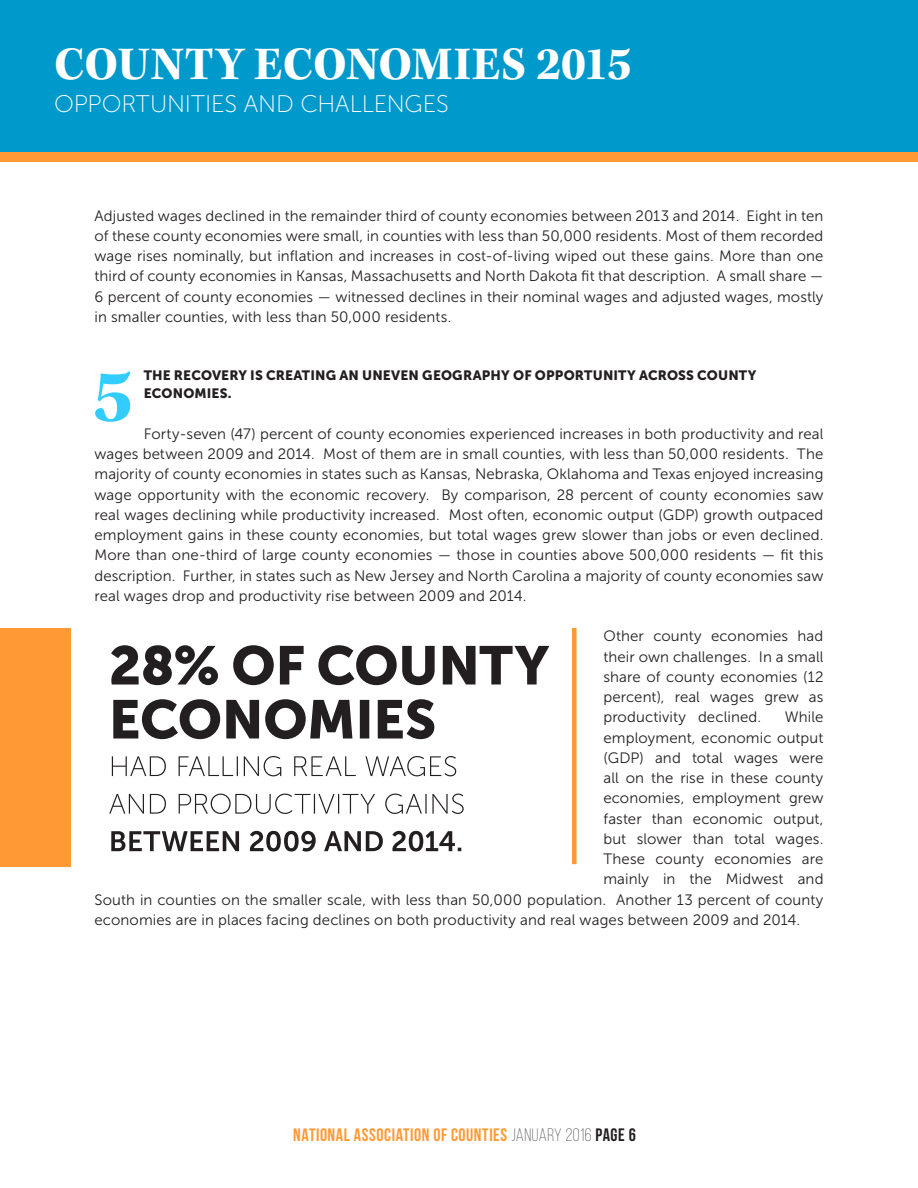
<style>
.page{position:relative;width:918px;height:1188px;background:#fff}
.page>*{position:absolute;margin:0;border:0;box-sizing:border-box;transform-origin:0 0}
.t1{font:700 48px "Kepler Std";letter-spacing:.005em;color:#fff}
.t2{font:24px "Museo Sans 100";letter-spacing:-.005em;color:#fff}
.t3{font:18px "Bebas Neue";letter-spacing:.03em;color:#f93}
.body_justified_main{font:15px/20.2px "Museo Sans 300";letter-spacing:.01em;color:#231f20;text-align:justify}
.new_finding_header{font:13.5px/18px "Museo Sans 900";letter-spacing:.01em;color:#231f20}
.s1{font-weight:300;color:#231f20}
.s2{color:#231f20}
</style>
<div class="page">
<svg style="left:95px;top:371px;width:35px;height:51px"></svg>
<div style="left:0;top:0;width:918px;height:152px;background:#09c"></div>
<div style="left:0;top:152px;width:918px;height:10px;background:#f93"></div>
<svg style="left:111px;top:831px;width:350px;height:21px"></svg>
<svg style="left:109px;top:794px;width:355px;height:20px"></svg>
<svg style="left:112px;top:756px;width:344px;height:20px"></svg>
<svg style="left:113px;top:699px;width:321px;height:40px"></svg>
<svg style="left:111px;top:645px;width:438px;height:40px"></svg>
<div style="left:0;top:628px;width:70px;height:239px;background:#f93"></div>
<div style="left:572px;top:628px;width:5px;height:236px;background:#f93"></div>
<p class="t1" style="left:54px;top:37px;width:579px">COUNTY ECONOMIES 2015</p>
<p class="t2" style="left:54px;top:91px;width:396px">OPPORTUNITIES AND CHALLENGES</p>
<p class="body_justified_main" style="left:94px;top:206px;width:731px">Adjusted wages declined in the remainder third of county economies between 2013 and 2014. Eight in ten of these county economies were small, in counties with less than 50,000 residents. Most of them recorded wage rises nominally, but inflation and increases in cost-of-living wiped out these gains. More than one third of county economies in Kansas, Massachusetts and North Dakota fit that description. A small share — 6 percent of county economies — witnessed declines in their nominal wages and adjusted wages, mostly in smaller counties, with less than 50,000 residents.</p>
<p class="new_finding_header" style="left:144px;top:367px;width:614px">THE RECOVERY IS CREATING AN UNEVEN GEOGRAPHY OF OPPORTUNITY ACROSS COUNTY<br>ECONOMIES.</p>
<p class="body_justified_main" style="left:94px;top:424px;width:731px;text-indent:49px">Forty-seven (47) percent of county economies experienced increases in both productivity and real wages between 2009 and 2014. Most of them are in small counties, with less than 50,000 residents. The majority of county economies in states such as Kansas, Nebraska, Oklahoma and Texas enjoyed increasing wage opportunity with the economic recovery. By comparison, 28 percent of county economies saw real wages declining while productivity increased. Most often, economic output (GDP) growth outpaced employment gains in these county economies, but total wages grew slower than jobs or even declined.<br>More than one-third of large county economies — those in counties above 500,000 residents — fit this description. Further, in states such as New Jersey and North Carolina a majority of county economies saw real wages drop and productivity rise between 2009 and 2014.</p>
<p class="body_justified_main" style="left:603px;top:626px;width:222px">Other county economies had their own challenges. In a small share of county economies (12 percent), real wages grew as productivity declined.</p>
<p class="body_justified_main" style="left:785px;top:707px;width:40px">While</p>
<p class="body_justified_main" style="left:603px;top:728px;width:222px">employment, economic output</p>
<p class="body_justified_main" style="left:603px;top:748px;width:222px">(GDP) and total wages were</p>
<p class="body_justified_main" style="left:603px;top:768px;width:222px">all on the rise in these county</p>
<p class="body_justified_main" style="left:603px;top:788px;width:222px">economies, employment grew</p>
<p class="body_justified_main" style="left:603px;top:809px;width:222px">faster than economic output,</p>
<p class="body_justified_main" style="left:603px;top:829px;width:222px">but slower than total wages.</p>
<p class="body_justified_main" style="left:603px;top:849px;width:222px">These county economies are</p>
<p class="body_justified_main" style="left:603px;top:869px;width:222px">mainly in the Midwest and</p>
<p class="body_justified_main" style="left:94px;top:890px;width:730px">South in counties on the smaller scale, with less than 50,000 population. Another 13 percent of county</p>
<p class="body_justified_main" style="left:94px;top:910px;width:707px">economies are in places facing declines on both productivity and real wages between 2009 and 2014.</p>
<p class="t3" style="left:293px;top:1125px;width:344px">NATIONAL ASSOCIATION OF COUNTIES <span class="s1">JANUARY 2016</span> <span class="s2">page 6</span></p>
</div>
